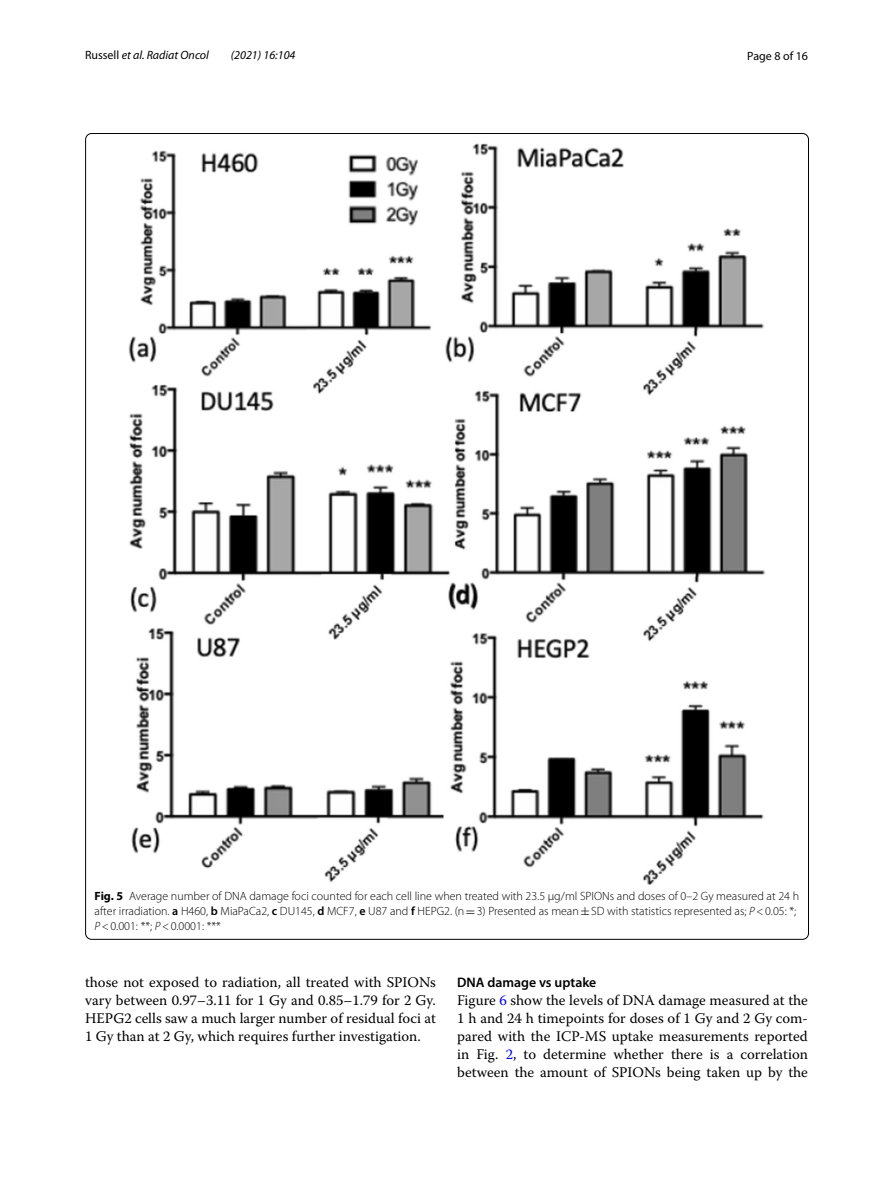
<style>
.page{position:relative;width:893px;height:1187px;background:#fff}
.page>*{position:absolute;margin:0;border:0;box-sizing:border-box;transform-origin:0 0}
.t1{font:14.7px/18px "Warnock Pro";color:#000;text-align:justify}
.t2{font:600 13.8px "Myriad Pro";color:#000}
.t3{font:300 12px/15px "Myriad Pro";color:#000}
.t4{font:italic 12px "Myriad Pro";color:#000}
.t5{font:12px "Myriad Pro";color:#000}
.s1{font-style:normal}
.s2{font-weight:700}
.s3{font-weight:600}
.s4{font-family:"MTSY";font-weight:400}
.s5{font-style:italic}
.s6{color:#00f}
</style>
<div class="page">
<img style="left:128px;top:143px;width:638px;height:741px">
<p class="t4" style="left:85px;top:48px;width:125px"><span class="s1">Russell</span> et al. Radiat Oncol</p>
<p class="t4" style="left:231px;top:48px;width:66px">(2021) 16:104</p>
<p class="t5" style="left:747px;top:48px;width:62px">Page 8 of 16</p>
<p class="t3" style="left:95px;top:888px;width:706px"><span class="s2">Fig. 5</span> Average number of DNA damage foci counted for each cell line when treated with 23.5 μg/ml SPIONs and doses of 0–2 Gy measured at 24 h after irradiation. <span class="s3">a</span> H460, <span class="s3">b</span> MiaPaCa2, <span class="s3">c</span> DU145, <span class="s3">d</span> MCF7, <span class="s3">e</span> U87 and <span class="s3">f</span> HEPG2. (n<span class="s4">=</span>3) Presented as mean<span class="s4">±</span>SD with statistics represented as; <span class="s5">P</span>&lt;0.05: *;<br><span class="s5">P</span>&lt;0.001: **; <span class="s5">P</span>&lt;0.0001: ***</p>
<p class="t1" style="left:85px;top:973px;width:352px">those not exposed to radiation, all treated with SPIONs vary between 0.97–3.11 for 1 Gy and 0.85–1.79 for 2 Gy.<br>HEPG2 cells saw a much larger number of residual foci at 1 Gy than at 2 Gy, which requires further investigation.</p>
<p class="t2" style="left:457px;top:973px;width:141px">DNA damage vs uptake</p>
<p class="t1" style="left:457px;top:990px;width:352px">Figure <span class="s6">6</span> show the levels of DNA damage measured at the 1 h and 24 h timepoints for doses of 1 Gy and 2 Gy com&shy;pared with the ICP-MS uptake measurements reported in Fig. <span class="s6">2</span>, to determine whether there is a correlation between the amount of SPIONs being taken up by the</p>
</div>
